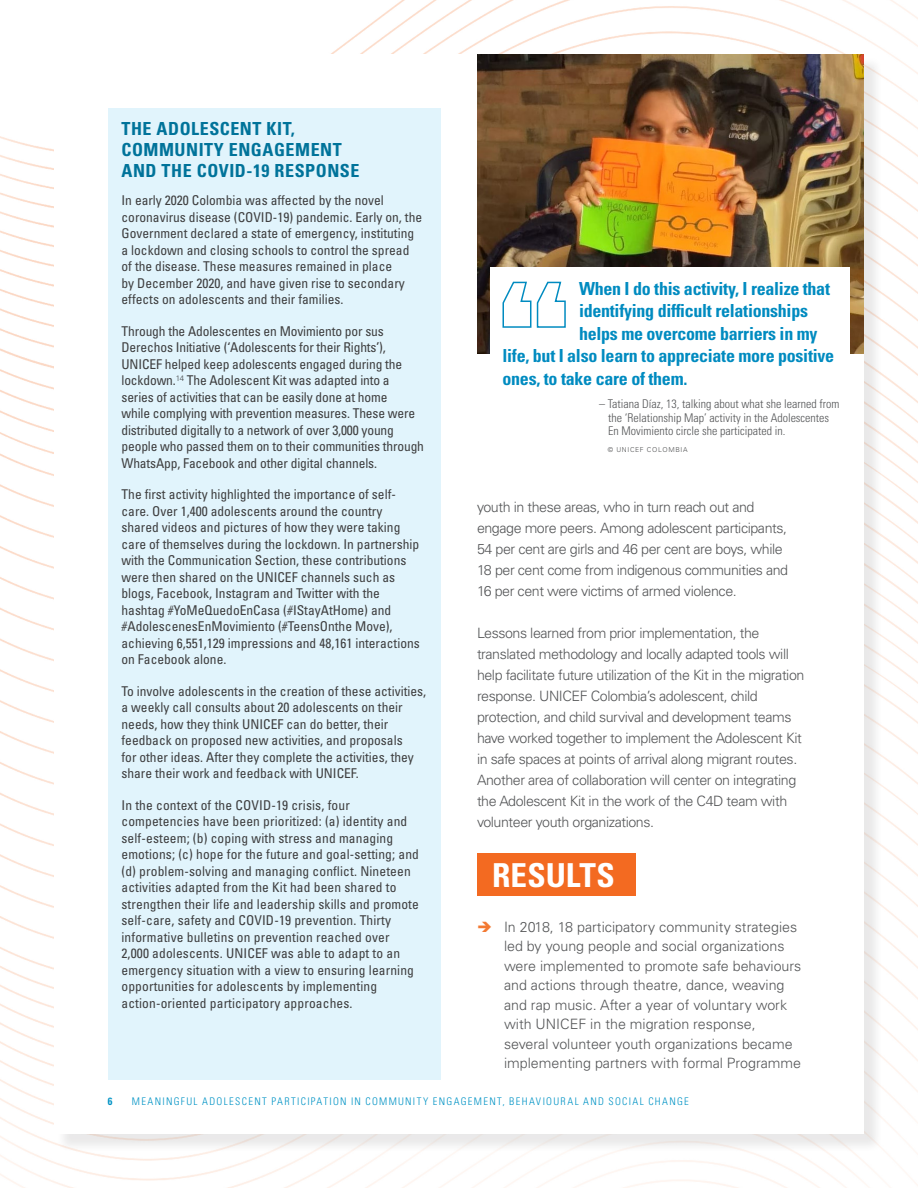
<style>
.page{position:relative;width:918px;height:1188px;background:#fff}
.page>*{position:absolute;margin:0;border:0;box-sizing:border-box;transform-origin:0 0}
.Subhead_1{font:700 condensed 33px "Univers LT Std";letter-spacing:.005em;color:#fff}
.Fact_1{font:700 condensed 18px "Univers LT Std";letter-spacing:-.015em;color:#008bc0}
.Sidebar_Heading{font:700 condensed 18px/21px "Univers LT Std";letter-spacing:.03em;color:#00739a}
.Text{font:300 14.25px/21px "Univers LT Std";letter-spacing:-.03em;color:#545557}
.Text-2{font:300 14.25px/19.5px "Univers LT Std";color:#545557}
.Text_Recommendatio{font:condensed 13.5px/16.5px "Univers LT Std";color:#3e3e3f}
.Caption{font:300 condensed 12px/13.5px "Univers LT Std";color:#545557}
.t1{font:300 condensed 10.5px "Univers LT Std";letter-spacing:.125em;color:#0093c5}
.t2{font:700 condensed 10.5px "Univers LT Std";color:#0093c5}
.Photo_Credit{font:300 6.75px "Univers LT Pro 45";letter-spacing:.1em;color:#4b4c4d}
</style>
<div class="page">
<img style="left:0;top:0;width:918px;height:1188px">
<div style="left:56px;top:56px;width:827px;height:1097px;background:#231f20;opacity:.1"></div>
<div style="left:54px;top:54px;width:810px;height:1080px;background:#fff"></div>
<div style="left:477px;top:854px;width:159px;height:42px;background:#f36a21"></div>
<img style="left:477px;top:54px;width:387px;height:299px">
<div style="left:491px;top:267px;width:359px;height:123px;background:#fff"></div>
<svg style="left:502px;top:281px;width:64px;height:47px"></svg>
<div style="left:108px;top:108px;width:333px;height:972px;background:#e1f4fc"></div>
<p class="Sidebar_Heading" style="left:122px;top:118px;width:239px">THE ADOLESCENT KIT,<br>COMMUNITY ENGAGEMENT<br>AND THE COVID-19 RESPONSE</p>
<p class="Text_Recommendatio" style="left:122px;top:192px;width:302px">In early 2020 Colombia was affected by the novel coronavirus disease (COVID-19) pandemic. Early on, the Government declared a state of emergency, instituting a lockdown and closing schools to control the spread of the disease. These measures remained in place<br>by December 2020, and have given rise to secondary effects on adolescents and their families.</p>
<p class="Text_Recommendatio" style="left:122px;top:322px;width:304px">Through the Adolescentes en Movimiento por sus Derechos Initiative (‘Adolescents for their Rights’), UNICEF helped keep adolescents engaged during the lockdown.<sup>14</sup> The Adolescent Kit was adapted into a series of activities that can be easily done at home<br>while complying with prevention measures. These were distributed digitally to a network of over 3,000 young people who passed them on to their communities through WhatsApp, Facebook and other digital channels.</p>
<p class="Text_Recommendatio" style="left:122px;top:486px;width:300px">The first activity highlighted the importance of self&shy;care. Over 1,400 adolescents around the country shared videos and pictures of how they were taking care of themselves during the lockdown. In partnership with the Communication Section, these contributions were then shared on the UNICEF channels such as blogs, Facebook, Instagram and Twitter with the hashtag #YoMeQuedoEnCasa (#IStayAtHome) and #AdolescenesEnMovimiento (#TeensOnthe Move), achieving 6,551,129 impressions and 48,161 interactions on Facebook alone.</p>
<p class="Text_Recommendatio" style="left:122px;top:682px;width:306px">To involve adolescents in the creation of these activities, a weekly call consults about 20 adolescents on their needs, how they think UNICEF can do better, their feedback on proposed new activities, and proposals<br>for other ideas. After they complete the activities, they share their work and feedback with UNICEF.</p>
<p class="Text_Recommendatio" style="left:122px;top:796px;width:299px">In the context of the COVID-19 crisis, four competencies have been prioritized: (a) identity and self-esteem; (b) coping with stress and managing emotions; (c) hope for the future and goal-setting; and (d) problem-solving and managing conflict. Nineteen activities adapted from the Kit had been shared to strengthen their life and leadership skills and promote self-care, safety and COVID-19 prevention. Thirty informative bulletins on prevention reached over 2,000 adolescents. UNICEF was able to adapt to an emergency situation with a view to ensuring learning opportunities for adolescents by implementing action-oriented participatory approaches.</p>
<p class="Fact_1" style="left:579px;top:277px;width:253px">When I do this activity, I realize that</p>
<p class="Fact_1" style="left:579px;top:300px;width:231px">identifying difficult relationships</p>
<p class="Fact_1" style="left:579px;top:322px;width:240px">helps me overcome barriers in my</p>
<p class="Fact_1" style="left:502px;top:345px;width:333px">life, but I also learn to appreciate more positive</p>
<p class="Fact_1" style="left:502px;top:367px;width:186px">ones, to take care of them.</p>
<p class="Caption" style="left:608px;top:397px;width:233px;text-indent:-9px">– Tatiana Díaz, 13, talking about what she learned from the ‘Relationship Map’ activity in the Adolescentes<br>En Movimiento circle she participated in.</p>
<p class="Photo_Credit" style="left:608px;top:445px;width:81px">© UNICEF COLOMBIA</p>
<p class="Text" style="left:477px;top:496px;width:313px">youth in these areas, who in turn reach out and engage more peers. Among adolescent participants, 54 per cent are girls and 46 per cent are boys, while 18 per cent come from indigenous communities and 16 per cent were victims of armed violence.</p>
<p class="Text" style="left:477px;top:622px;width:329px">Lessons learned from prior implementation, the translated methodology and locally adapted tools will help facilitate future utilization of the Kit in the migration response. UNICEF Colombia’s adolescent, child protection, and child survival and development teams have worked together to implement the Adolescent Kit in safe spaces at points of arrival along migrant routes.<br>Another area of collaboration will center on integrating the Adolescent Kit in the work of the C4D team with volunteer youth organizations.</p>
<p class="Subhead_1" style="left:492px;top:855px;width:124px">RESULTS</p>
<p class="Text-2" style="left:504px;top:917px;width:299px">In 2018, 18 participatory community strategies led by young people and social organizations were implemented to promote safe behaviours and actions through theatre, dance, weaving and rap music. After a year of voluntary work with UNICEF in the migration response, several volunteer youth organizations became implementing partners with formal Programme</p>
<p class="t2" style="left:108px;top:1095px;width:6px">6</p>
<p class="t1" style="left:132px;top:1095px;width:559px">MEANINGFUL ADOLESCENT PARTICIPATION IN COMMUNITY ENGAGEMENT, BEHAVIOURAL AND SOCIAL CHANGE</p>
</div>
